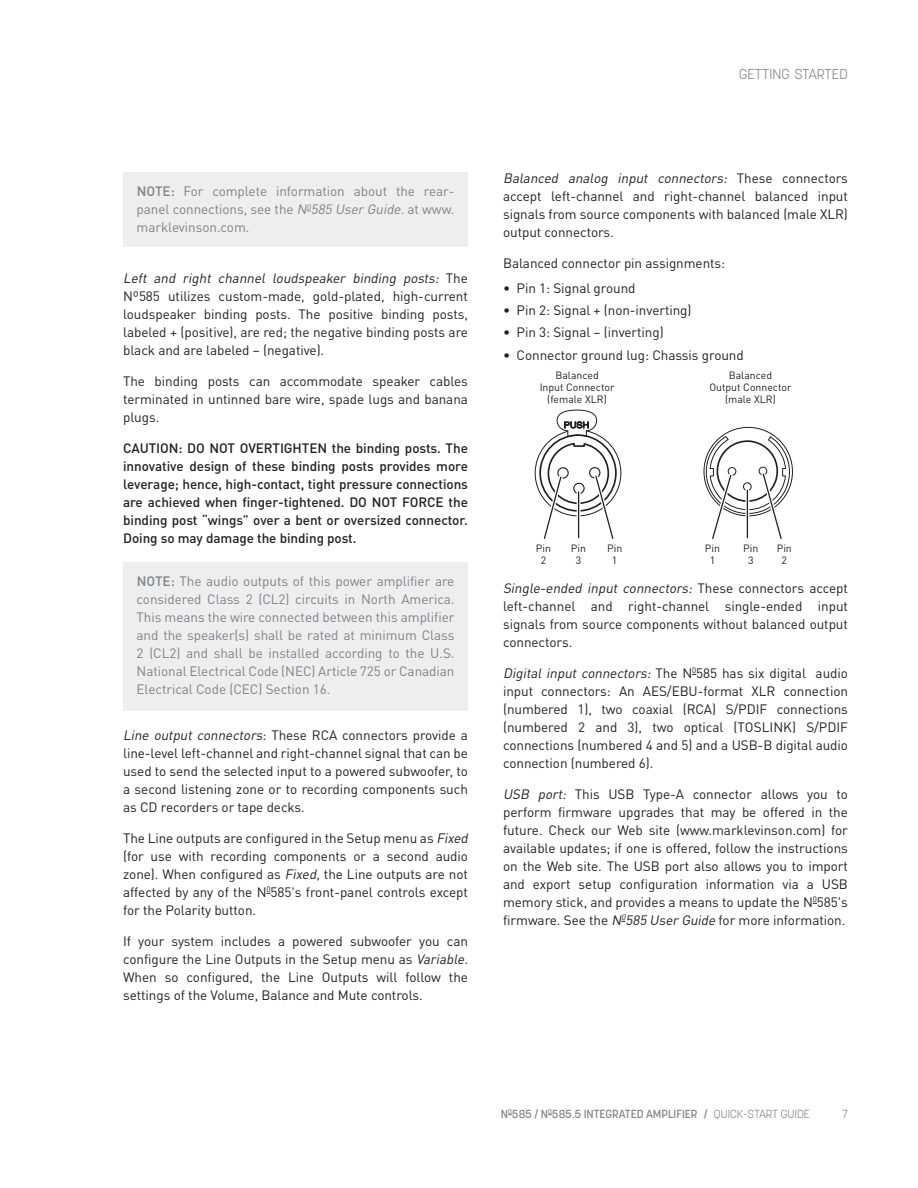
<style>
.page{position:relative;width:918px;height:1188px;background:#fff}
.page>*{position:absolute;margin:0;border:0;box-sizing:border-box;transform-origin:0 0}
.t1{font:300 14.25px "Korolev";color:#808285}
.t2{font:13.5px/18px "DINOT";letter-spacing:-.005em;color:#231f20;text-align:justify}
.t3{font:13.5px/18px "DINOT";letter-spacing:-.005em;color:#808285;text-align:justify}
.t4{font:500 13.5px/18px "DINOT";letter-spacing:-.005em;color:#231f20;text-align:justify}
.t5{font:500 11.7px "Korolev";color:#808285}
.t6{font:300 11.7px "Korolev";color:#808285}
.t7{font:10.5px/12px "DINOT";color:#231f20;text-align:center}
.s1{font-weight:500}
.s2{font-style:italic}
.s3{font-weight:300}
</style>
<div class="page">
<div style="left:123px;top:173px;width:345px;height:74px;background:#eeeeef"></div>
<div style="left:123px;top:562px;width:345px;height:148px;background:#eeeeef"></div>
<svg style="left:535px;top:410px;width:255px;height:129px"></svg>
<p class="t1" style="left:739px;top:65px;width:110px">GETTING STARTED</p>
<p class="t3" style="left:137px;top:182px;width:319px"><span class="s1">NOTE:</span> For complete information about the rear&shy;panel connections, see the <span class="s2">N</span><sup>0</sup><span class="s2">585 User Guide.</span>at www. marklevinson.com.</p>
<p class="t2" style="left:123px;top:269px;width:346px"><span class="s2">Left and right channel loudspeaker binding posts:</span> T h e Nº585 utilizes custom-made, gold-plated, high-current loudspeaker binding posts. The positive binding posts, labeled + (positive), are red; the negative binding posts are black and are labeled – (negative).</p>
<p class="t2" style="left:123px;top:372px;width:346px">The binding posts can accommodate speaker cables terminated in untinned bare wire, spade lugs and banana plugs.</p>
<p class="t4" style="left:123px;top:438px;width:346px">CAUTION: DO NOT OVERTIGHTEN the binding posts. The innovative design of these binding posts provides more leverage; hence, high-contact, tight pressure connections are achieved when finger-tightened. DO NOT FORCE the binding post “wings” over a bent or oversized connector.<br>Doing so may damage the binding post.</p>
<p class="t3" style="left:137px;top:572px;width:319px"><span class="s1">NOTE:</span> The audio outputs of this power amplifier are considered Class 2 (CL2) circuits in North America.<br>This means the wire connected between this amplifier and the speaker(s) shall be rated at minimum Class 2 (CL2) and shall be installed according to the U.S.<br>National Electrical Code (NEC) Article 725 or Canadian Electrical Code (CEC) Section 16.</p>
<p class="t2" style="left:123px;top:726px;width:346px"><span class="s2">Line output connectors</span>: These RCA connectors provide a line-level left-channel and right-channel signal that can be used to send the selected input to a powered subwoofer, to a second listening zone or to recording components such as CD recorders or tape decks.</p>
<p class="t2" style="left:123px;top:829px;width:349px;text-align:left">The Line outputs are configured in the Setup menu as <span class="s2">Fixed </span>(for use with recording components or a second audio zone). When configured as <span class="s2">Fixed</span>, the Line outputs are not affected by any of the N<sup>0</sup>585's front-panel controls except for the Polarity button.</p>
<p class="t2" style="left:123px;top:932px;width:346px">If your system includes a powered subwoofer you can configure the Line Outputs in the Setup menu as <span class="s2">Variable</span>.<br>When so configured, the Line Outputs will follow the settings of the Volume, Balance and Mute controls.</p>
<p class="t2" style="left:503px;top:169px;width:346px"><span class="s2">Balanced analog input connectors:</span> T h e s e co n n e ct o rs accept left-channel and right-channel balanced input signals from source components with balanced (male XLR) output connectors.</p>
<p class="t2" style="left:503px;top:254px;width:224px">Balanced connector pin assignments:</p>
<p class="t2" style="left:503px;top:278px;width:134px">• Pin 1: Signal ground</p>
<p class="t2" style="left:503px;top:301px;width:190px">• Pin 2: Signal + (non-inverting)</p>
<p class="t2" style="left:503px;top:323px;width:162px">• Pin 3: Signal – (inverting)</p>
<p class="t2" style="left:503px;top:345px;width:242px">• Connector ground lug: Chassis ground</p>
<p class="t7" style="left:540px;top:369px;width:76px">Balanced<br>Input Connector (female XLR)</p>
<p class="t7" style="left:709px;top:369px;width:84px">Balanced<br>Output Connector (male XLR)</p>
<p class="t7" style="left:536px;top:542px;width:17px">Pin<br>2</p>
<p class="t7" style="left:777px;top:542px;width:17px">Pin<br>2</p>
<p class="t7" style="left:571px;top:542px;width:17px">Pin<br>3</p>
<p class="t7" style="left:743px;top:542px;width:17px">Pin<br>3</p>
<p class="t7" style="left:607px;top:542px;width:17px">Pin<br>1</p>
<p class="t7" style="left:705px;top:542px;width:17px">Pin<br>1</p>
<p class="t2" style="left:503px;top:579px;width:346px"><span class="s2">Single-ended input connectors:</span> T h es e co n n e ct o rs a cce pt left-channel and right-channel single-ended input signals from source components without balanced output connectors.</p>
<p class="t2" style="left:503px;top:664px;width:346px"><span class="s2">Digital input connectors:</span> The N<sup>0</sup>585 has six digital audio input connectors: An AES/EBU-format XLR connection (numbered 1), two coaxial (RCA) S/PDIF connections (numbered 2 and 3), two optical (TOSLINK) S/PDIF connections (numbered 4 and 5) and a USB-B digital audio connection (numbered 6).</p>
<p class="t2" style="left:503px;top:785px;width:346px"><span class="s2">USB port:</span> This USB Type-A connector allows you to perform firmware upgrades that may be offered in the future. Check our Web site (www.marklevinson.com) for available updates; if one is offered, follow the instructions on the Web site. The USB port also allows you to import and export setup configuration information via a USB memory stick, and provides a means to update the N<sup>0</sup>585's firmware. See the <span class="s2">N</span><sup>0</sup><span class="s2">585 User Guide</span> for more information.</p>
<p class="t5" style="left:501px;top:1106px;width:311px">N<sup>0</sup>585 / N<sup>0</sup>585.5 INTEGRATED AMPLIFIER / <span class="s3">QUICK-START GUIDE</span></p>
<p class="t6" style="left:842px;top:1106px;width:7px">7</p>
</div>
